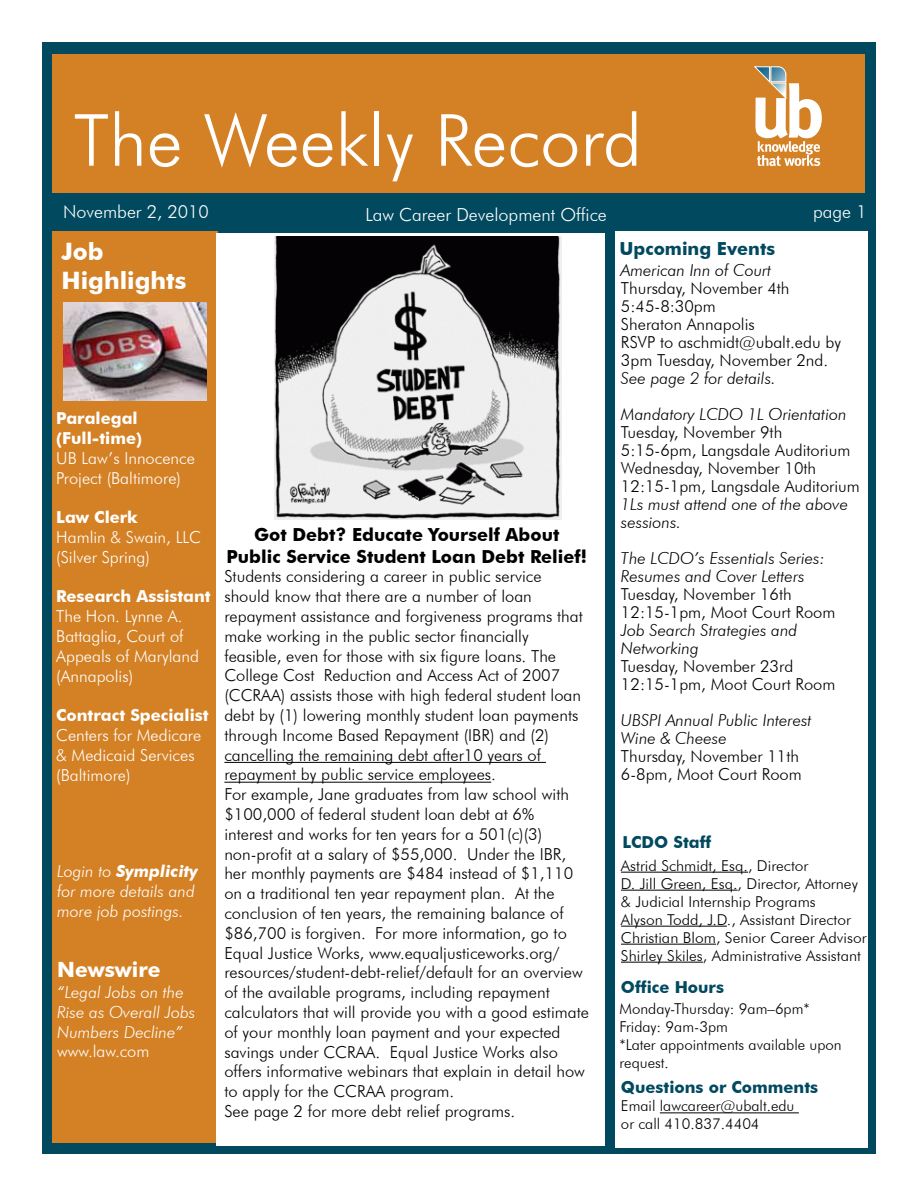
<style>
.page{position:relative;width:918px;height:1188px;background:#fff}
.page>*{position:absolute;margin:0;border:0;box-sizing:border-box;transform-origin:0 0}
.t1{font:300 72px "Futura BT";color:#fff}
.t2{font:700 24px/28.8px "Futura BT";color:#fff}
.t3{font:700 21px "Futura BT";color:#fff}
.t4{font:700 18px/21.6px "Futura BT";color:#000;text-align:center}
.t5{font:300 18px "Futura BT";color:#fff}
.t6{font:700 18px "Futura BT";color:#00495f}
.t7{font:300 16.5px/19.8px "Futura BT";color:#000}
.t8{font:italic 300 16.5px/18px "Futura BT";color:#000}
.t9{font:300 16.5px/19.8px "Futura BT";color:#fff}
.t10{font:italic 300 16.5px/19.8px "Futura BT";color:#fff}
.t11{font:700 16.5px/19.8px "Futura BT";color:#fff}
.t12{font:700 16.5px "Futura BT";color:#00495f}
.t13{font:300 15px/18px "Futura BT";color:#000}
.s1{font-weight:700}
</style>
<div class="page">
<div style="left:42px;top:42px;width:834px;height:1111px;background:#00495f"></div>
<div style="left:52px;top:54px;width:814px;height:139px;background:#d48125"></div>
<div style="left:52px;top:232px;width:166px;height:911px;background:#d48125"></div>
<div style="left:217px;top:233px;width:388px;height:912px;background:#fff"></div>
<div style="left:616px;top:231px;width:252px;height:917px;background:#fff"></div>
<hr style="left:621px;top:872px;width:127px;height:1px;background:#000">
<hr style="left:621px;top:890px;width:117px;height:1px;background:#000">
<hr style="left:621px;top:926px;width:106px;height:1px;background:#000">
<hr style="left:621px;top:944px;width:95px;height:1px;background:#000">
<hr style="left:621px;top:962px;width:82px;height:1px;background:#000">
<hr style="left:660px;top:1113px;width:139px;height:1px;background:#000">
<svg style="left:754px;top:66px;width:68px;height:100px"></svg>
<img style="left:63px;top:303px;width:144px;height:98px">
<hr style="left:224px;top:762px;width:322px;height:1px;background:#000">
<hr style="left:224px;top:782px;width:267px;height:1px;background:#000">
<img style="left:274px;top:237px;width:288px;height:283px">
<h1 class="t1" style="left:74px;top:96px;width:570px">The Weekly Record</h1>
<p class="t5" style="left:63px;top:201px;width:148px">November 2, 2010</p>
<p class="t5" style="left:366px;top:203px;width:243px">Law Career Development Office</p>
<h2 class="t2" style="left:62px;top:237px;width:126px">Job<br>Highlights</h2>
<p class="t6" style="left:620px;top:237px;width:157px">Upcoming Events</p>
<p class="t5" style="left:813px;top:200px;width:55px">page 1</p>
<p class="t8" style="left:621px;top:261px;width:152px">American Inn of Court</p>
<p class="t7" style="left:621px;top:279px;width:222px;line-height:18px">Thursday, November 4th<br>5:45-8:30pm<br>Sheraton Annapolis<br>RSVP to aschmidt@ubalt.edu by<br>3pm Tuesday, November 2nd.</p>
<p class="t8" style="left:621px;top:360px;width:227px;line-height:36px">See page 2 for details.<br>Mandatory LCDO 1L Orientation</p>
<p class="t7" style="left:621px;top:423px;width:240px;line-height:18px">Tuesday, November 9th<br>5:15-6pm, Langsdale Auditorium<br>Wednesday, November 10th<br>12:15-1pm, Langsdale Auditorium</p>
<p class="t8" style="left:621px;top:495px;width:229px">1Ls must attend one of the above sessions.</p>
<p class="t8" style="left:621px;top:549px;width:205px">The LCDO’s Essentials Series:<br>Resumes and Cover Letters</p>
<p class="t7" style="left:621px;top:585px;width:216px;line-height:18px">Tuesday, November 16th<br>12:15-1pm, Moot Court Room</p>
<p class="t8" style="left:621px;top:621px;width:178px">Job Search Strategies and<br>Networking</p>
<p class="t7" style="left:621px;top:657px;width:216px;line-height:18px">Tuesday, November 23rd<br>12:15-1pm, Moot Court Room</p>
<p class="t8" style="left:621px;top:711px;width:192px">UBSPI Annual Public Interest<br>Wine &amp; Cheese</p>
<p class="t7" style="left:621px;top:747px;width:182px;line-height:18px">Thursday, November 11th<br>6-8pm, Moot Court Room</p>
<p class="t11" style="left:56px;top:408px;width:87px">Paralegal (Full-time)</p>
<p class="t9" style="left:56px;top:448px;width:140px">UB Law’s Innocence<br>Project (Baltimore)</p>
<p class="t11" style="left:56px;top:507px;width:83px">Law Clerk</p>
<p class="t9" style="left:56px;top:527px;width:146px">Hamlin &amp; Swain, LLC (Silver Spring)</p>
<p class="t11" style="left:56px;top:587px;width:156px">Research Assistant</p>
<p class="t9" style="left:56px;top:606px;width:144px">The Hon. Lynne A.<br>Battaglia, Court of<br>Appeals of Maryland (Annapolis)</p>
<p class="t11" style="left:56px;top:705px;width:154px">Contract Specialist</p>
<p class="t9" style="left:56px;top:725px;width:147px">Centers for Medicare &amp; Medicaid Services (Baltimore)</p>
<p class="t4" style="left:227px;top:524px;width:362px">Got Debt? Educate Yourself About<br>Public Service Student Loan Debt Relief!</p>
<p class="t7" style="left:224px;top:567px;width:366px">Students considering a career in public service should know that there are a number of loan repayment assistance and forgiveness programs that make working in the public sector financially feasible, even for those with six figure loans. The College Cost Reduction and Access Act of 2007 (CCRAA) assists those with high federal student loan debt by (1) lowering monthly student loan payments through Income Based Repayment (IBR) and (2) cancelling the remaining debt after10 years of repayment by public service employees.<br>For example, Jane graduates from law school with $100,000 of federal student loan debt at 6%<br>interest and works for ten years for a 501(c)(3) non-profit at a salary of $55,000. Under the IBR, her monthly payments are $484 instead of $1,110 on a traditional ten year repayment plan. At the conclusion of ten years, the remaining balance of $86,700 is forgiven. For more information, go to Equal Justice Works, www.equaljusticeworks.org/ resources/student-debt-relief/default for an overview of the available programs, including repayment calculators that will provide you with a good estimate of your monthly loan payment and your expected savings under CCRAA. Equal Justice Works also offers informative webinars that explain in detail how to apply for the CCRAA program.<br>See page 2 for more debt relief programs.</p>
<p class="t12" style="left:623px;top:832px;width:90px">LCDO Staff</p>
<p class="t13" style="left:621px;top:856px;width:247px">Astrid Schmidt, Esq., Director<br>D. Jill Green, Esq., Director, Attorney &amp; Judicial Internship Programs<br>Alyson Todd, J.D., Assistant Director Christian Blom, Senior Career Advisor Shirley Skiles, Administrative Assistant</p>
<p class="t12" style="left:621px;top:977px;width:104px">Office Hours</p>
<p class="t13" style="left:619px;top:999px;width:224px">Monday-Thursday: 9am–6pm*<br>Friday: 9am-3pm<br>*Later appointments available upon request.</p>
<p class="t12" style="left:621px;top:1077px;width:199px">Questions or Comments</p>
<p class="t13" style="left:621px;top:1097px;width:175px">Email lawcareer@ubalt.edu or call 410.837.4404</p>
<p class="t10" style="left:57px;top:861px;width:143px">Login to <span class="s1">Symplicity </span>for more details and more job postings.</p>
<p class="t3" style="left:57px;top:957px;width:105px">Newswire</p>
<p class="t10" style="left:57px;top:982px;width:140px">“Legal Jobs on the<br>Rise as Overall Jobs<br>Numbers Decline”</p>
<p class="t9" style="left:57px;top:1042px;width:94px">www.law.com</p>
</div>
